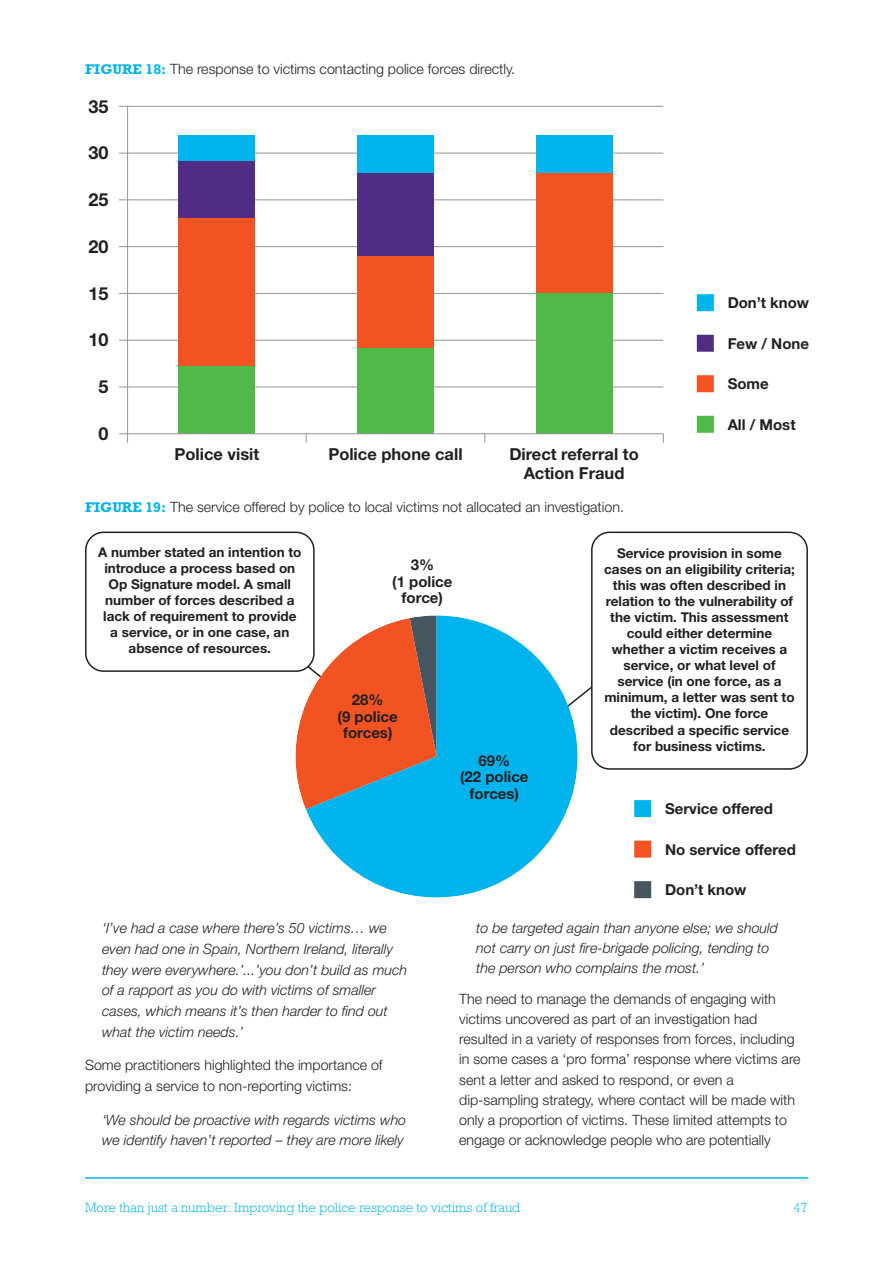
<style>
.page{position:relative;width:893px;height:1263px;background:#fff}
.page>*{position:absolute;margin:0;border:0;box-sizing:border-box;transform-origin:0 0}
.t1{font:700 18px "Helvetica Neue";color:#231f20}
.t2{font:700 16.5px/19.8px "Helvetica Neue";color:#231f20;text-align:center}
.t3{font:700 15px/16.5px "Helvetica Neue";color:#231f20;text-align:center}
.t4{font:300 14.25px/20.2px "Helvetica Neue";color:#231f20}
.t5{font:italic 300 14.25px/20.9px "Helvetica Neue";color:#231f20}
.t6{font:700 13.5px/16px "Helvetica Neue";color:#231f20;text-align:center}
.t7{font:300 13.5px "Rockwell";color:#00b3ed}
.s1{font-family:"Rockwell";font-weight:700;color:#00b3ed}
</style>
<div class="page">
<hr style="left:85px;top:1177px;width:723px;height:2px;background:#00b3ed">
<div style="left:697px;top:294px;width:17px;height:17px;background:#00b3ed"></div>
<div style="left:697px;top:335px;width:17px;height:17px;background:#4f2d82"></div>
<div style="left:697px;top:375px;width:17px;height:17px;background:#f15422"></div>
<div style="left:697px;top:416px;width:17px;height:17px;background:#50b949"></div>
<div style="left:634px;top:800px;width:17px;height:17px;background:#00b3ed"></div>
<div style="left:634px;top:841px;width:17px;height:17px;background:#f15422"></div>
<div style="left:634px;top:881px;width:17px;height:17px;background:#455660"></div>
<svg style="left:306px;top:615px;width:272px;height:282px;fill:#00b3ed"></svg>
<svg style="left:591px;top:531px;width:217px;height:239px"></svg>
<svg style="left:85px;top:531px;width:352px;height:278px"></svg>
<hr style="left:119px;top:106px;width:544px;height:1px;background:#939598">
<hr style="left:119px;top:153px;width:544px;height:1px;background:#939598">
<hr style="left:119px;top:199px;width:544px;height:1px;background:#939598">
<hr style="left:119px;top:246px;width:544px;height:1px;background:#939598">
<hr style="left:119px;top:293px;width:544px;height:1px;background:#939598">
<hr style="left:119px;top:340px;width:544px;height:1px;background:#939598">
<hr style="left:119px;top:387px;width:544px;height:1px;background:#939598">
<hr style="left:127px;top:106px;width:1px;height:337px;background:#939598">
<div style="left:179px;top:366px;width:76px;height:68px;background:#50b949"></div>
<div style="left:179px;top:218px;width:76px;height:148px;background:#f15422"></div>
<div style="left:179px;top:135px;width:76px;height:30px;background:#00b3ed"></div>
<div style="left:357px;top:348px;width:77px;height:86px;background:#50b949"></div>
<div style="left:357px;top:255px;width:77px;height:93px;background:#f15422"></div>
<div style="left:357px;top:173px;width:77px;height:82px;background:#4f2d82"></div>
<div style="left:357px;top:135px;width:77px;height:38px;background:#00b3ed"></div>
<div style="left:536px;top:173px;width:76px;height:120px;background:#f15422"></div>
<div style="left:536px;top:293px;width:76px;height:141px;background:#50b949"></div>
<div style="left:536px;top:135px;width:76px;height:38px;background:#00b3ed"></div>
<div style="left:179px;top:162px;width:76px;height:56px;background:#4f2d82"></div>
<hr style="left:119px;top:433px;width:544px;height:1px;background:#939598">
<p class="t4" style="left:85px;top:60px;width:432px"><span class="s1">FIGURE 18:</span> The response to victims contacting police forces directly.</p>
<p class="t1" style="left:88px;top:100px;width:21px">35</p>
<p class="t1" style="left:88px;top:146px;width:21px">30</p>
<p class="t1" style="left:88px;top:193px;width:21px">25</p>
<p class="t1" style="left:88px;top:240px;width:21px">20</p>
<p class="t1" style="left:88px;top:287px;width:21px">15</p>
<p class="t1" style="left:88px;top:334px;width:21px">10</p>
<p class="t1" style="left:98px;top:380px;width:12px">5</p>
<p class="t1" style="left:98px;top:427px;width:12px">0</p>
<p class="t2" style="left:174px;top:445px;width:86px">Police visit</p>
<p class="t2" style="left:328px;top:445px;width:136px">Police phone call</p>
<p class="t2" style="left:509px;top:445px;width:131px">Direct referral to<br>Action Fraud</p>
<p class="t4" style="left:85px;top:498px;width:540px"><span class="s1">FIGURE 19:</span> The service offered by police to local victims not allocated an investigation.</p>
<p class="t3" style="left:728px;top:296px;width:83px">Don’t know</p>
<p class="t3" style="left:728px;top:336px;width:83px">Few / None</p>
<p class="t3" style="left:728px;top:377px;width:43px">Some</p>
<p class="t3" style="left:728px;top:417px;width:69px">All / Most</p>
<p class="t6" style="left:98px;top:545px;width:205px">A number stated an intention to introduce a process based on<br>Op Signature model. A small number of forces described a lack of requirement to provide a service, or in one case, an absence of resources.</p>
<p class="t3" style="left:392px;top:558px;width:62px">3%<br>(1 police force)</p>
<p class="t3" style="left:338px;top:693px;width:62px">28%<br>(9 police forces)</p>
<p class="t3" style="left:460px;top:753px;width:70px">69%<br>(22 police forces)</p>
<p class="t6" style="left:604px;top:546px;width:192px">Service provision in some cases on an eligibility criteria; this was often described in relation to the vulnerability of the victim. This assessment could either determine whether a victim receives a service, or what level of service (in one force, as a minimum, a letter was sent to the victim). One force described a specific service for business victims.</p>
<p class="t3" style="left:665px;top:802px;width:110px">Service offered</p>
<p class="t3" style="left:665px;top:842px;width:132px">No service offered</p>
<p class="t3" style="left:665px;top:883px;width:83px">Don’t know</p>
<p class="t5" style="left:102px;top:919px;width:307px">‘I’ve had a case where there’s 50 victims… we even had one in Spain, Northern Ireland, literally they were everywhere.’...’you don’t build as much of a rapport as you do with victims of smaller cases, which means it’s then harder to find out what the victim needs.’</p>
<p class="t4" style="left:85px;top:1056px;width:299px;line-height:20.9px">Some practitioners highlighted the importance of providing a service to non-reporting victims:</p>
<p class="t5" style="left:102px;top:1110px;width:306px">‘We should be proactive with regards victims who we identify haven’t reported – they are more likely</p>
<p class="t5" style="left:476px;top:919px;width:303px;line-height:20px">to be targeted again than anyone else; we should not carry on just fire-brigade policing, tending to the person who complains the most.’</p>
<p class="t4" style="left:459px;top:990px;width:343px">The need to manage the demands of engaging with victims uncovered as part of an investigation had resulted in a variety of responses from forces, including in some cases a ‘pro forma’ response where victims are sent a letter and asked to respond, or even a dip-sampling strategy, where contact will be made with only a proportion of victims. These limited attempts to engage or acknowledge people who are potentially</p>
<p class="t7" style="left:85px;top:1202px;width:437px">More than just a number: Improving the police response to victims of fraud</p>
<p class="t7" style="left:794px;top:1202px;width:16px">47</p>
</div>
